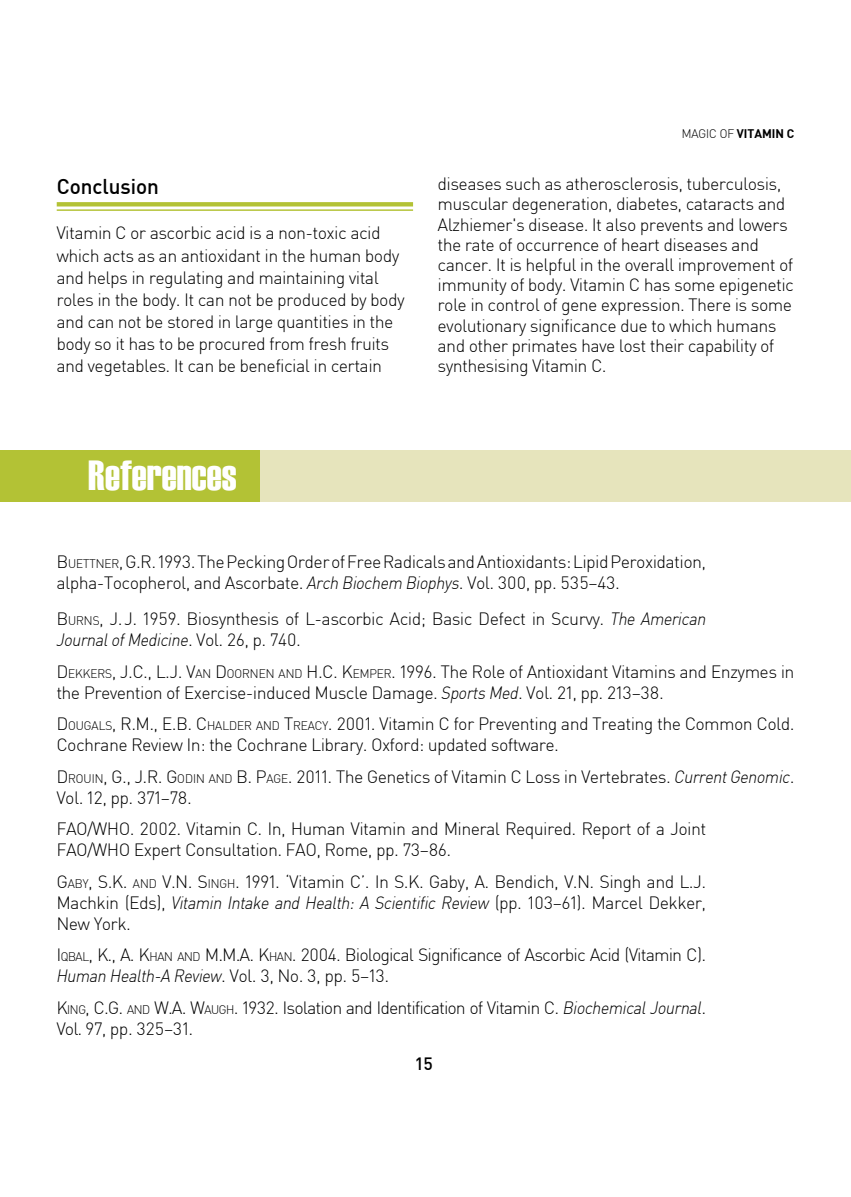
<style>
.page{position:relative;width:851px;height:1197px;background:#fff}
.page>*{position:absolute;margin:0;border:0;box-sizing:border-box;transform-origin:0 0}
.t1{font:42px "Haettenschweiler";color:#fff}
.t2{font:500 21px "Sapient Sans";color:#000}
.t3{font:300 17.5px/20.1px "Sapient Sans";color:#000}
.t4{font:300 17.5px/21px "Sapient Sans";letter-spacing:-.02em;color:#000}
.t5{font:500 17.5px "Sapient Sans";color:#000}
.t6{font:700 12.25px "Sapient Sans";color:#000}
.s1{font-weight:300}
.s2{font-style:inherit}
.s3{font-size:12.25px}
.s4{font-style:italic}
</style>
<div class="page">
<svg style="left:57px;top:202px;width:356px;height:4px"></svg>
<hr style="left:57px;top:209px;width:356px;height:2px;background:#b3c235">
<div style="left:0;top:450px;width:850px;height:51px;background:#e6e4bc"></div>
<div style="left:0;top:450px;width:260px;height:51px;background:#b3c235"></div>
<p class="t2" style="left:57px;top:173px;width:104px">Conclusion</p>
<p class="t3" style="left:57px;top:222px;width:349px;line-height:22.1px">Vitamin C or ascorbic acid is a non-toxic acid which acts as an antioxidant in the human body and helps in regulating and maintaining vital roles in the body. It can not be produced by body and can not be stored in large quantities in the body so it has to be procured from fresh fruits and vegetables. It can be beneficial in certain</p>
<p class="t6" style="left:681px;top:126px;width:114px"><span class="s1">MAGIC OF</span> VITAMIN C</p>
<p class="t3" style="left:438px;top:174px;width:357px">diseases such as atherosclerosis, tuberculosis, muscular degeneration, diabetes, cataracts and Alzhiemer's disease. It also prevents and lowers the rate of occurrence of heart diseases and cancer. It is helpful in the overall improvement of immunity of body. Vitamin C has some epigenetic role in control of gene expression. There is some evolutionary significance due to which humans and other primates have lost their capability of synthesising Vitamin C.</p>
<p class="t1" style="left:88px;top:447px;width:150px">References</p>
<p class="t3" style="left:57px;top:551px;width:650px;line-height:21px"><span class="s2">B</span><span class="s3">UETTNER</span><span class="s2">, G.R. 1993</span>. The Pecking Order of Free Radicals and Antioxidants: Lipid Peroxidation, alpha-Tocopherol, and Ascorbate. <span class="s4">Arch Biochem Biophys</span>. Vol. 300, pp. 535–43.</p>
<p class="t3" style="left:57px;top:608px;width:650px;line-height:21px"><span class="s2">B</span><span class="s3">URNS</span><span class="s2">, J. J.</span> 1959. Biosynthesis of L-ascorbic Acid; Basic Defect in Scurvy. <span class="s4">The American<br>Journal of Medicine</span>. Vol. 26, p. 740.</p>
<p class="t3" style="left:57px;top:661px;width:739px;line-height:21px"><span class="s2">D</span> <span class="s3">EKKERS</span><span class="s2">, J.C., L.J. V</span><span class="s3">AN</span> <span class="s2">D</span> <span class="s3">OORNEN AND</span> <span class="s2">H.C. K</span><span class="s3">EMPER</span><span class="s2">. 1996</span>. The Role of Antioxidant Vitamins and Enzymes in the Prevention of Exercise-induced Muscle Damage. <span class="s4">Sports Med</span>. Vol. 21, pp. 213–38.</p>
<p class="t3" style="left:57px;top:713px;width:739px;line-height:21px"><span class="s2">D</span> <span class="s3">OUGALS</span><span class="s2">, R.M., E.B. C</span><span class="s3">HALDER AND</span> <span class="s2">T</span><span class="s3">REACY</span><span class="s2">.</span> 2001. Vitamin C for Preventing and Treating the Common Cold.<br>Cochrane Review In: the Cochrane Library. Oxford: updated software.</p>
<p class="t3" style="left:57px;top:766px;width:739px;line-height:21px"><span class="s2">D</span> <span class="s3">ROUIN</span><span class="s2">, G., J.R. G</span><span class="s3">ODIN AND</span> <span class="s2">B. P</span><span class="s3">AG E</span><span class="s2">. 2011.</span> The Genetics of Vitamin C Loss in Vertebrates. <span class="s4">Current Genomic</span>.<br>Vol. 12, pp. 371–78.</p>
<p class="t3" style="left:57px;top:818px;width:650px;line-height:21px">FAO/WHO. 2002. Vitamin C. In, Human Vitamin and Mineral Required. Report of a Joint<br>FAO/WHO Expert Consultation. FAO, Rome, pp. 73–86.</p>
<p class="t3" style="left:57px;top:871px;width:650px;line-height:21px;text-align:justify"><span class="s2">G</span><span class="s3">ABY</span><span class="s2">, S.K.</span> <span class="s3">AND</span> <span class="s2">V.N . S</span><span class="s3">INGH</span> <span class="s2">. 1991</span>. ‘Vitamin C’. In S.K. Gaby, A. Bendich, V.N. Singh and L.J.<br>Machkin (Eds), <span class="s4">Vitamin Intake and Health: A Scientific Review</span> (pp. 103–61). Marcel Dekker, New York.</p>
<p class="t4" style="left:57px;top:944px;width:650px">I<span class="s3">QBAL</span><span class="s2">, K., A. K</span><span class="s3">HAN AND</span> M.M.A. <span class="s2">K</span><span class="s3">HAN</span>. 2004. Biological Significance of Ascorbic Acid (Vitamin C).<br><span class="s4">Human Health-A Review</span>. Vol. 3, No. 3, pp. 5–13.</p>
<p class="t4" style="left:57px;top:997px;width:650px"><span class="s2">K</span><span class="s3">ING</span><span class="s2">, C.G.</span> <span class="s3">AND</span> <span class="s2">W.A. W</span><span class="s3">AUGH</span> <span class="s2">. 1932</span>. Isolation and Identification of Vitamin C. <span class="s4">Biochemical Journal</span>.<br>Vol. 97, pp. 325–31.</p>
<p class="t5" style="left:415px;top:1053px;width:19px">15</p>
</div>
